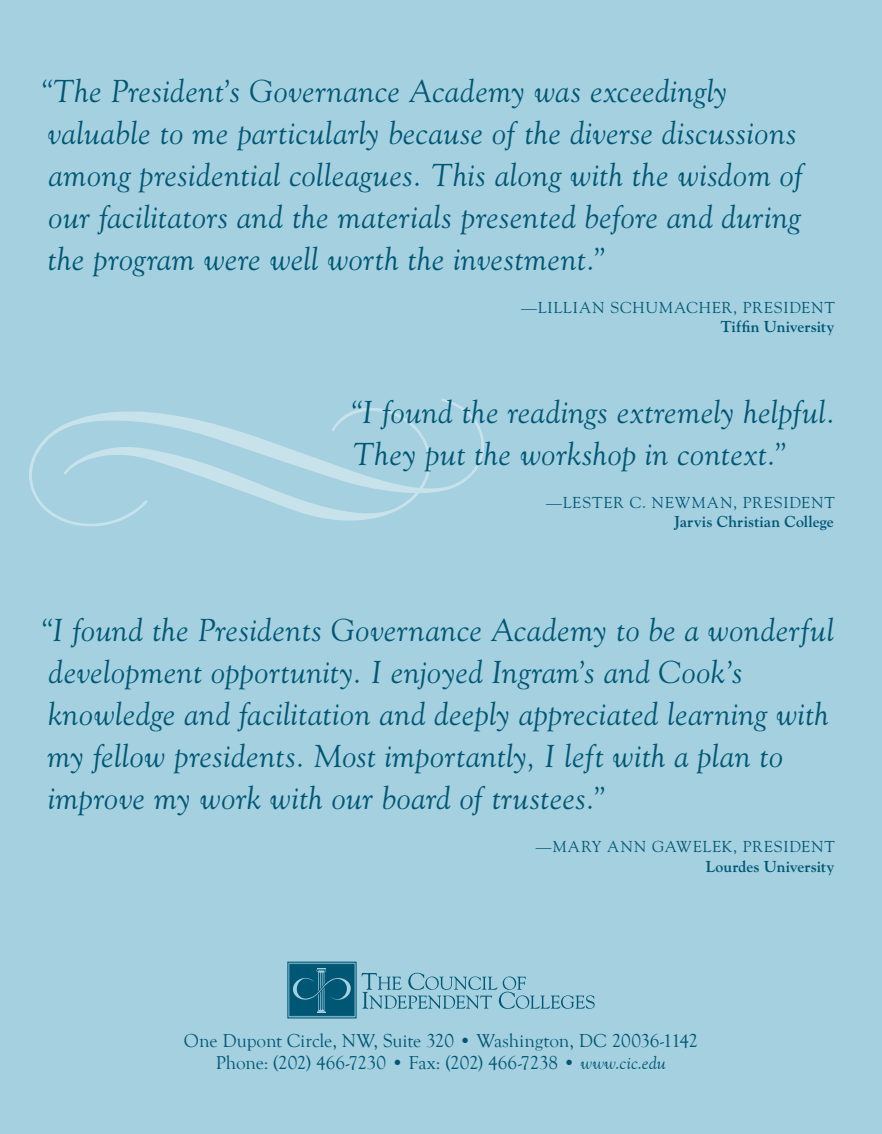
<style>
.page{position:relative;width:882px;height:1134px;background:#a4d0df}
.page>*{position:absolute;margin:0;border:0;box-sizing:border-box;transform-origin:0 0}
.t1{font:italic 31.5px/42px "Goudy Std";letter-spacing:.02em;color:#005775}
.t2{font:19.25px "Goudy Old Style T";letter-spacing:-.01em;color:#005775}
.t3{font:15.75px "Goudy Std";letter-spacing:.06em;color:#005775}
.t4{font:700 15.75px "Goudy Std";letter-spacing:.005em;color:#005775}
.s1{font-style:italic}
</style>
<div class="page">
<svg style="left:29px;top:399px;width:455px;height:128px"></svg>
<div style="left:290px;top:964px;width:64px;height:52px;background:#005775"></div>
<svg style="left:362px;top:973px;width:233px;height:36px"></svg>
<svg style="left:293px;top:969px;width:58px;height:44px"></svg>
<div style="left:287px;top:962px;width:70px;height:56px;border:1px solid #005775"></div>
<p class="t1" style="left:39px;top:70px;width:765px">“The President’s Governance Academy was exceedingly valuable to me particularly because of the diverse discussions among presidential colleagues. This along with the wisdom of our facilitators and the materials presented before and during the program were well worth the investment.”</p>
<p class="t3" style="left:521px;top:298px;width:316px">—LILLIAN SCHUMACHER, PRESIDENT</p>
<p class="t4" style="left:720px;top:317px;width:115px">Tiffin University</p>
<p class="t1" style="left:349px;top:391px;width:488px">“I found the readings extremely helpful.<br>They put the workshop in context.”</p>
<p class="t3" style="left:546px;top:493px;width:291px">—LESTER C. NEWMAN, PRESIDENT</p>
<p class="t4" style="left:674px;top:512px;width:161px">Jarvis Christian College</p>
<p class="t1" style="left:39px;top:609px;width:796px">“I found the Presidents Governance Academy to be a wonderful development opportunity. I enjoyed Ingram’s and Cook’s knowledge and facilitation and deeply appreciated learning with my fellow presidents. Most importantly, I left with a plan to improve my work with our board of trustees.”</p>
<p class="t3" style="left:536px;top:837px;width:301px">—MARY ANN GAWELEK, PRESIDENT</p>
<p class="t4" style="left:706px;top:857px;width:130px">Lourdes University</p>
<p class="t2" style="left:184px;top:1030px;width:516px">One Dupont Circle, NW, Suite 320 • Washington, DC 20036-1142</p>
<p class="t2" style="left:216px;top:1053px;width:452px">Phone: (202) 466-7230 • Fax: (202) 466-7238 • <span class="s1">www.cic.edu</span></p>
</div>
